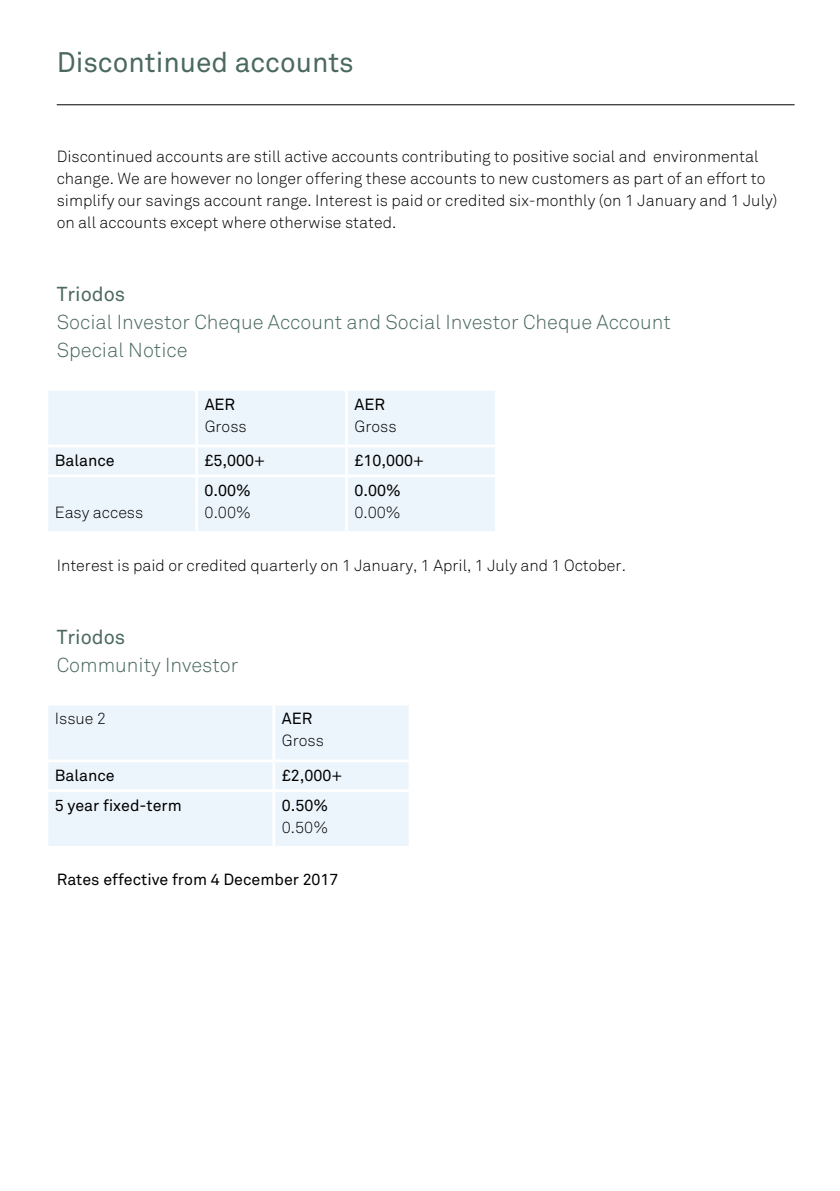
<style>
.page{position:relative;width:840px;height:1191px;background:#fff}
.page>*{position:absolute;margin:0;border:0;box-sizing:border-box;transform-origin:0 0}
.t1{font:28px "Akkurat";color:#4b6961}
.t2{font:300 20px/28px "Akkurat";color:#4b6961}
.t3{font:20px "Akkurat";color:#4b6961}
.t4{font:300 16px/22px "Akkurat";color:#000}
.t5{font:16px "Akkurat";color:#000}
</style>
<div class="page">
<hr style="left:57px;top:104px;width:737px;height:1px;background:#000">
<div style="left:48px;top:391px;width:446px;height:140px;background:#edf5fc"></div>
<hr style="left:195px;top:391px;width:3px;height:53px;background:#fff">
<hr style="left:345px;top:391px;width:3px;height:53px;background:#fff">
<hr style="left:45px;top:444px;width:151px;height:3px;background:#fff">
<hr style="left:196px;top:444px;width:150px;height:3px;background:#fff">
<hr style="left:195px;top:447px;width:3px;height:27px;background:#fff">
<hr style="left:346px;top:444px;width:151px;height:3px;background:#fff">
<hr style="left:345px;top:447px;width:3px;height:27px;background:#fff">
<hr style="left:45px;top:474px;width:151px;height:3px;background:#fff">
<hr style="left:196px;top:474px;width:150px;height:3px;background:#fff">
<hr style="left:195px;top:477px;width:3px;height:54px;background:#fff">
<hr style="left:346px;top:474px;width:151px;height:3px;background:#fff">
<hr style="left:345px;top:477px;width:3px;height:54px;background:#fff">
<div style="left:48px;top:706px;width:360px;height:140px;background:#edf5fc"></div>
<hr style="left:272px;top:705px;width:3px;height:54px;background:#fff">
<hr style="left:45px;top:759px;width:229px;height:3px;background:#fff">
<hr style="left:274px;top:759px;width:137px;height:3px;background:#fff">
<hr style="left:272px;top:762px;width:3px;height:27px;background:#fff">
<hr style="left:45px;top:789px;width:229px;height:3px;background:#fff">
<hr style="left:274px;top:789px;width:137px;height:3px;background:#fff">
<hr style="left:272px;top:792px;width:3px;height:54px;background:#fff">
<h1 class="t1" style="left:57px;top:46px;width:298px">Discontinued accounts</h1>
<p class="t4" style="left:57px;top:145px;width:721px">Discontinued accounts are still active accounts contributing to positive social and environmental change. We are however no longer offering these accounts to new customers as part of an effort to simplify our savings account range. Interest is paid or credited six-monthly (on 1 January and 1 July) on all accounts except where otherwise stated.</p>
<p class="t3" style="left:57px;top:282px;width:70px">Triodos</p>
<p class="t2" style="left:57px;top:309px;width:615px">Social Investor Cheque Account and Social Investor Cheque Account<br>Special Notice</p>
<p class="t5" style="left:204px;top:394px;width:32px">AER</p>
<p class="t4" style="left:204px;top:415px;width:44px">Gross</p>
<p class="t5" style="left:354px;top:394px;width:32px">AER</p>
<p class="t4" style="left:354px;top:415px;width:44px">Gross</p>
<p class="t5" style="left:55px;top:451px;width:61px">Balance</p>
<p class="t5" style="left:204px;top:451px;width:62px">£5,000+</p>
<p class="t5" style="left:354px;top:451px;width:71px">£10,000+</p>
<p class="t4" style="left:55px;top:502px;width:90px">Easy access</p>
<p class="t5" style="left:204px;top:481px;width:48px">0.00%</p>
<p class="t4" style="left:204px;top:502px;width:48px">0.00%</p>
<p class="t5" style="left:354px;top:481px;width:48px">0.00%</p>
<p class="t4" style="left:354px;top:502px;width:48px">0.00%</p>
<p class="t4" style="left:57px;top:554px;width:570px">Interest is paid or credited quarterly on 1 January, 1 April, 1 July and 1 October.</p>
<p class="t3" style="left:57px;top:625px;width:70px">Triodos</p>
<p class="t2" style="left:57px;top:651px;width:183px">Community Investor</p>
<p class="t4" style="left:55px;top:708px;width:53px">Issue 2</p>
<p class="t5" style="left:282px;top:709px;width:32px">AER</p>
<p class="t4" style="left:282px;top:730px;width:44px">Gross</p>
<p class="t5" style="left:55px;top:766px;width:61px">Balance</p>
<p class="t5" style="left:282px;top:766px;width:62px">£2,000+</p>
<p class="t5" style="left:55px;top:796px;width:128px">5 year fixed-term</p>
<p class="t5" style="left:282px;top:796px;width:48px">0.50%</p>
<p class="t4" style="left:282px;top:816px;width:48px">0.50%</p>
<p class="t5" style="left:57px;top:870px;width:283px">Rates effective from 4 December 2017</p>
</div>
